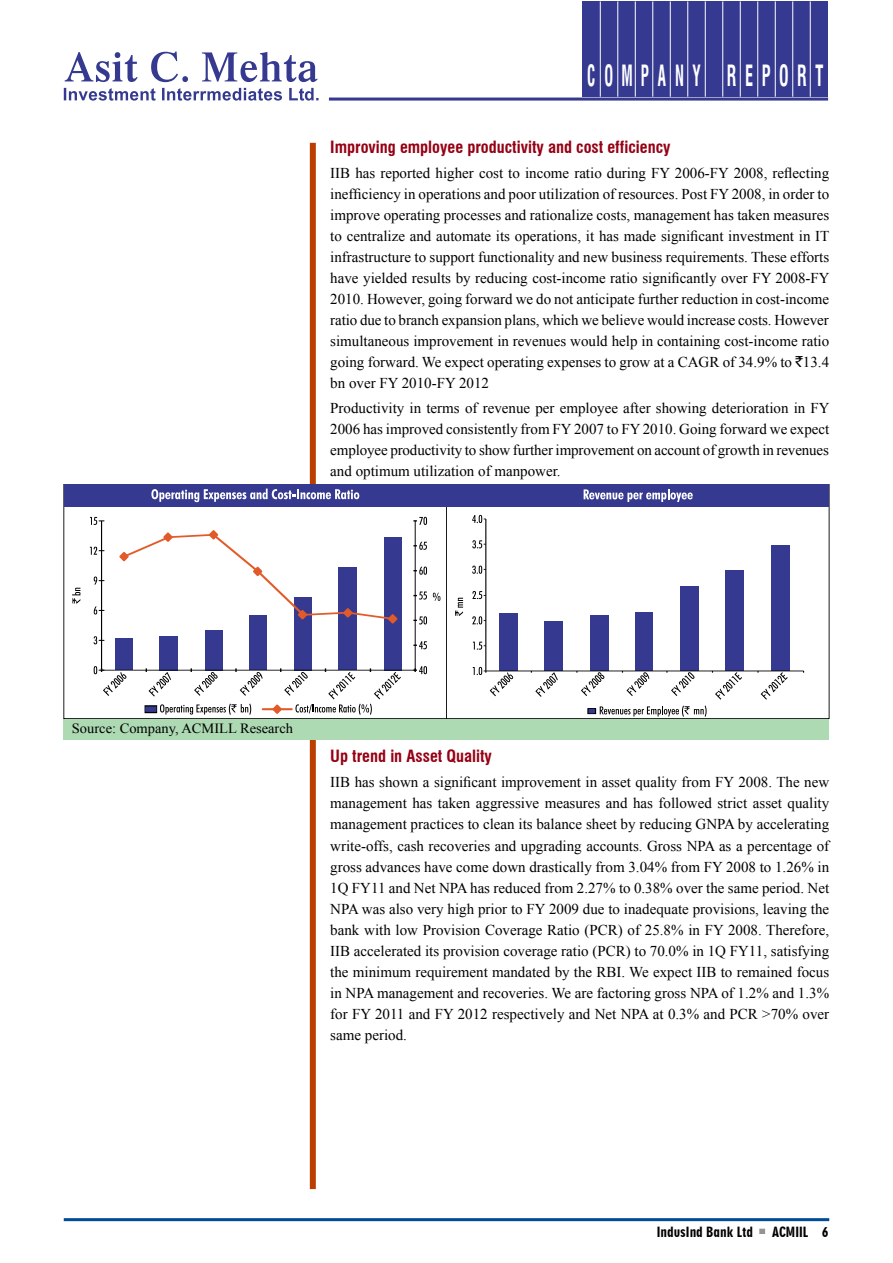
<style>
.page{position:relative;width:893px;height:1263px;background:#fff}
.page>*{position:absolute;margin:0;border:0;box-sizing:border-box;transform-origin:0 0}
.t1{font:700 condensed 28.5px "Swiss 721 BT";letter-spacing:.55em;color:#fff;scale:.53 1}
.t2{font:700 condensed 16.5px "Swiss 721 BT";color:#960014}
.t3{font:15px/21px "Times New Roman";color:#000;text-align:justify}
.t4{font:14.1px "Times New Roman";color:#000}
.t5{font:13.5px "Geometric 706 BT Black Condensed B";color:#000}
.s1{font-family:"Rupee Foradian"}
</style>
<div class="page">
<svg style="left:759px;top:1229px;width:6px;height:5px"></svg>
<hr style="left:64px;top:1218px;width:765px;height:3px;background:#004b96">
<div style="left:310px;top:143px;width:6px;height:1046px;background:#ba3e00"></div>
<div style="left:582px;top:1px;width:246px;height:96px;background:#353a90"></div>
<hr style="left:810px;top:1px;width:1px;height:96px;background:#fff">
<hr style="left:757px;top:1px;width:1px;height:96px;background:#fff">
<hr style="left:740px;top:1px;width:1px;height:96px;background:#fff">
<hr style="left:687px;top:1px;width:1px;height:96px;background:#fff">
<hr style="left:652px;top:1px;width:1px;height:96px;background:#fff">
<hr style="left:617px;top:1px;width:1px;height:96px;background:#fff">
<hr style="left:792px;top:1px;width:1px;height:96px;background:#fff">
<hr style="left:722px;top:1px;width:1px;height:96px;background:#fff">
<hr style="left:775px;top:1px;width:1px;height:96px;background:#fff">
<hr style="left:705px;top:1px;width:1px;height:96px;background:#fff">
<hr style="left:635px;top:1px;width:1px;height:96px;background:#fff">
<hr style="left:670px;top:1px;width:1px;height:96px;background:#fff">
<svg style="left:65px;top:52px;width:253px;height:30px"></svg>
<svg style="left:64px;top:88px;width:255px;height:13px"></svg>
<hr style="left:600px;top:1px;width:1px;height:96px;background:#fff">
<hr style="left:329px;top:98px;width:499px;height:3px;background:#353a90">
<div style="left:64px;top:719px;width:765px;height:21px;background:#add9b3"></div>
<div style="left:64px;top:484px;width:382px;height:235px;background:#fff"></div>
<div style="left:64px;top:484px;width:382px;height:22px;background:#353a90"></div>
<div style="left:145px;top:706px;width:12px;height:6px;background:#353a90"></div>
<div style="left:145px;top:706px;width:12px;height:7px;border:1px solid #000"></div>
<svg style="left:160px;top:704px;width:91px;height:11px"></svg>
<hr style="left:263px;top:708px;width:29px;height:2px;background:#e35a29">
<svg style="left:433px;top:593px;width:7px;height:8px"></svg>
<div style="left:115px;top:639px;width:18px;height:31px;background:#353a90"></div>
<div style="left:160px;top:636px;width:18px;height:34px;background:#353a90"></div>
<div style="left:205px;top:630px;width:17px;height:40px;background:#353a90"></div>
<div style="left:249px;top:616px;width:18px;height:54px;background:#353a90"></div>
<div style="left:294px;top:597px;width:18px;height:73px;background:#353a90"></div>
<div style="left:339px;top:568px;width:18px;height:102px;background:#353a90"></div>
<div style="left:384px;top:537px;width:18px;height:133px;background:#353a90"></div>
<hr style="left:101px;top:521px;width:1px;height:149px;background:#000">
<hr style="left:102px;top:670px;width:313px;height:1px;background:#000">
<svg style="left:146px;top:668px;width:25px;height:28px"></svg>
<svg style="left:191px;top:668px;width:27px;height:28px"></svg>
<svg style="left:236px;top:668px;width:27px;height:28px"></svg>
<svg style="left:271px;top:668px;width:130px;height:47px"></svg>
<hr style="left:415px;top:521px;width:1px;height:149px;background:#000">
<svg style="left:119px;top:530px;width:279px;height:95px"></svg>
<svg style="left:413px;top:666px;width:14px;height:8px"></svg>
<svg style="left:413px;top:641px;width:14px;height:8px"></svg>
<svg style="left:413px;top:616px;width:14px;height:8px"></svg>
<svg style="left:413px;top:591px;width:14px;height:8px"></svg>
<svg style="left:413px;top:567px;width:14px;height:8px"></svg>
<svg style="left:413px;top:542px;width:14px;height:8px"></svg>
<svg style="left:413px;top:517px;width:14px;height:8px"></svg>
<svg style="left:94px;top:666px;width:32px;height:30px"></svg>
<svg style="left:94px;top:636px;width:10px;height:8px"></svg>
<svg style="left:94px;top:606px;width:10px;height:8px"></svg>
<svg style="left:94px;top:576px;width:10px;height:8px"></svg>
<svg style="left:90px;top:547px;width:14px;height:8px"></svg>
<svg style="left:90px;top:517px;width:14px;height:8px"></svg>
<svg style="left:151px;top:489px;width:208px;height:13px"></svg>
<svg style="left:72px;top:588px;width:9px;height:16px"></svg>
<div style="left:447px;top:484px;width:382px;height:22px;background:#353a90"></div>
<svg style="left:588px;top:706px;width:119px;height:11px"></svg>
<div style="left:499px;top:614px;width:18px;height:57px;background:#353a90"></div>
<div style="left:544px;top:621px;width:19px;height:50px;background:#353a90"></div>
<div style="left:590px;top:615px;width:18px;height:56px;background:#353a90"></div>
<div style="left:635px;top:612px;width:18px;height:59px;background:#353a90"></div>
<div style="left:680px;top:586px;width:18px;height:85px;background:#353a90"></div>
<div style="left:725px;top:570px;width:19px;height:101px;background:#353a90"></div>
<div style="left:771px;top:546px;width:18px;height:125px;background:#353a90"></div>
<hr style="left:486px;top:519px;width:1px;height:152px;background:#000">
<hr style="left:486px;top:671px;width:318px;height:1px;background:#000">
<svg style="left:531px;top:671px;width:27px;height:26px"></svg>
<svg style="left:577px;top:671px;width:27px;height:25px"></svg>
<svg style="left:622px;top:671px;width:27px;height:25px"></svg>
<svg style="left:667px;top:671px;width:27px;height:25px"></svg>
<svg style="left:712px;top:671px;width:30px;height:29px"></svg>
<svg style="left:758px;top:671px;width:30px;height:29px"></svg>
<svg style="left:473px;top:667px;width:40px;height:29px"></svg>
<svg style="left:473px;top:642px;width:13px;height:8px"></svg>
<svg style="left:472px;top:616px;width:14px;height:8px"></svg>
<svg style="left:472px;top:591px;width:14px;height:8px"></svg>
<svg style="left:472px;top:566px;width:14px;height:8px"></svg>
<svg style="left:472px;top:540px;width:14px;height:8px"></svg>
<svg style="left:472px;top:515px;width:14px;height:8px"></svg>
<svg style="left:584px;top:489px;width:109px;height:13px"></svg>
<svg style="left:455px;top:598px;width:8px;height:18px"></svg>
<h1 class="t1" style="left:587px;top:58px;width:447px">COMPANY REPORT</h1>
<p class="t2" style="left:330px;top:137px;width:342px">Improving employee productivity and cost efficiency</p>
<p class="t3" style="left:330px;top:162px;width:501px">IIB has reported higher cost to income ratio during FY 2006-FY 2008, reflecting inefficiency in operations and poor utilization of resources. Post FY 2008, in order to improve operating processes and rationalize costs, management has taken measures to centralize and automate its operations, it has made significant investment in IT infrastructure to support functionality and new business requirements. These efforts have yielded results by reducing cost-income ratio significantly over FY 2008-FY 2010. However, going forward we do not anticipate further reduction in cost-income ratio due to branch expansion plans, which we believe would increase costs. However simultaneous improvement in revenues would help in containing cost-income ratio going forward. We expect operating expenses to grow at a CAGR of 34.9% to <span class="s1">`</span>13.4 bn over FY 2010-FY 2012</p>
<p class="t3" style="left:330px;top:398px;width:501px">Productivity in terms of revenue per employee after showing deterioration in FY 2006 has improved consistently from FY 2007 to FY 2010. Going forward we expect employee productivity to show further improvement on account of growth in revenues and optimum utilization of manpower.</p>
<p class="t4" style="left:72px;top:718px;width:223px">Source: Company, ACMILL Research</p>
<p class="t2" style="left:330px;top:746px;width:163px">Up trend in Asset Quality</p>
<p class="t3" style="left:330px;top:772px;width:500px">IIB has shown a significant improvement in asset quality from FY 2008. The new management has taken aggressive measures and has followed strict asset quality management practices to clean its balance sheet by reducing GNPA by accelerating write-offs, cash recoveries and upgrading accounts. Gross NPA as a percentage of gross advances have come down drastically from 3.04% from FY 2008 to 1.26% in 1Q FY11 and Net NPA has reduced from 2.27% to 0.38% over the same period. Net NPA was also very high prior to FY 2009 due to inadequate provisions, leaving the bank with low Provision Coverage Ratio (PCR) of 25.8% in FY 2008. Therefore, IIB accelerated its provision coverage ratio (PCR) to 70.0% in 1Q FY11, satisfying the minimum requirement mandated by the RBI. We expect IIB to remained focus in NPA management and recoveries. We are factoring gross NPA of 1.2% and 1.3% for FY 2011 and FY 2012 respectively and Net NPA at 0.3% and PCR &gt;70% over same period.</p>
<p class="t5" style="left:657px;top:1224px;width:98px">IndusInd Bank Ltd</p>
<p class="t5" style="left:772px;top:1224px;width:38px">ACMIIL</p>
</div>
